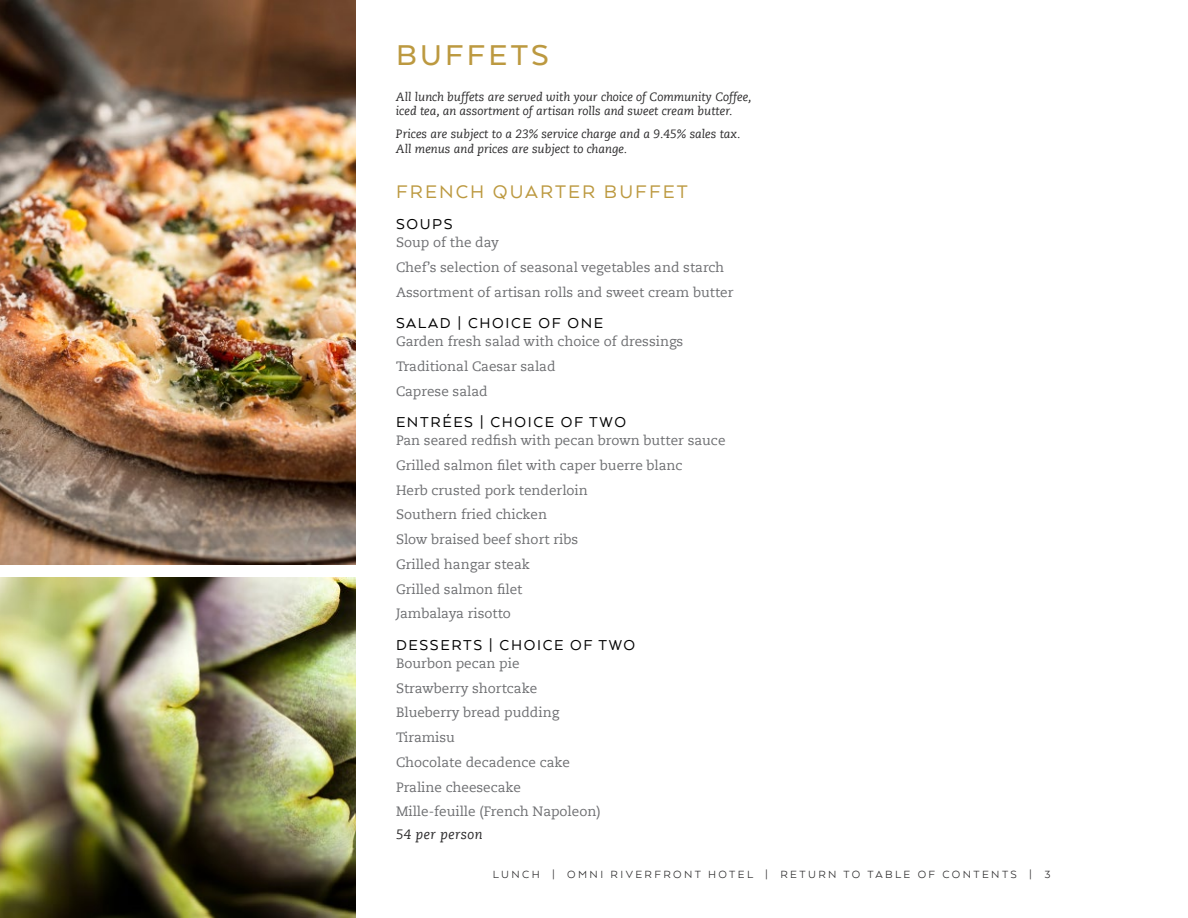
<style>
.page{position:relative;width:1188px;height:918px;background:#fff}
.page>*{position:absolute;margin:0;border:0;box-sizing:border-box;transform-origin:0 0}
.t1{font:500 33px "Arquitecta";letter-spacing:.1em;color:#bc9940}
.t2{font:21px "Arquitecta";letter-spacing:.1em;color:#bc9940}
.t3{font:16.5px "Arquitecta";letter-spacing:.1em;color:#000}
.t4{font:13.5px/24.8px "Caecilia Com 55 Roman";color:#6d6e71}
.t5{font:italic 13.5px "Caecilia Com 56";letter-spacing:.03em;color:#292829}
.t6{font:italic 12px/14.4px "Caecilia Com 56";color:#292829}
.t7{font:12px "Arquitecta";letter-spacing:.2em;color:#292829}
</style>
<div class="page">
<img style="left:0;top:0;width:356px;height:565px">
<img style="left:0;top:578px;width:356px;height:340px">
<h1 class="t1" style="left:396px;top:35px;width:155px">BUFFETS</h1>
<p class="t6" style="left:396px;top:89px;width:357px">All lunch buffets are served with your choice of Community Coffee, iced tea, an assortment of artisan rolls and sweet cream butter.</p>
<p class="t6" style="left:396px;top:127px;width:346px">Prices are subject to a 23% service charge and a 9.45% sales tax.<br>All menus and prices are subject to change.</p>
<h2 class="t2" style="left:396px;top:178px;width:293px">FRENCH QUARTER BUFFET</h2>
<p class="t3" style="left:396px;top:214px;width:58px">SOUPS</p>
<p class="t4" style="left:396px;top:230px;width:339px">Soup of the day<br>Chef’s selection of seasonal vegetables and starch<br>Assortment of artisan rolls and sweet cream butter</p>
<p class="t3" style="left:396px;top:313px;width:209px">SALAD | CHOICE OF ONE</p>
<p class="t4" style="left:396px;top:329px;width:289px">Garden fresh salad with choice of dressings<br>Traditional Caesar salad<br>Caprese salad</p>
<p class="t3" style="left:396px;top:412px;width:232px">ENTRÉES | CHOICE OF TWO</p>
<p class="t4" style="left:396px;top:428px;width:331px">Pan seared redfish with pecan brown butter sauce<br>Grilled salmon filet with caper buerre blanc<br>Herb crusted pork tenderloin<br>Southern fried chicken<br>Slow braised beef short ribs<br>Grilled hangar steak<br>Grilled salmon filet<br>Jambalaya risotto</p>
<p class="t3" style="left:396px;top:635px;width:241px">DESSERTS | CHOICE OF TWO</p>
<p class="t4" style="left:396px;top:651px;width:206px">Bourbon pecan pie<br>Strawberry shortcake<br>Blueberry bread pudding<br>Tiramisu<br>Chocolate decadence cake<br>Praline cheesecake<br>Mille-feuille (French Napoleon)</p>
<p class="t5" style="left:396px;top:826px;width:88px">54 per person</p>
<p class="t7" style="left:493px;top:866px;width:19px">LUNCH</p>
<p class="t7" style="left:552px;top:866px;width:500px">| OMNI RIVERFRONT HOTEL | RETURN TO TABLE OF CONTENTS | 3</p>
</div>
